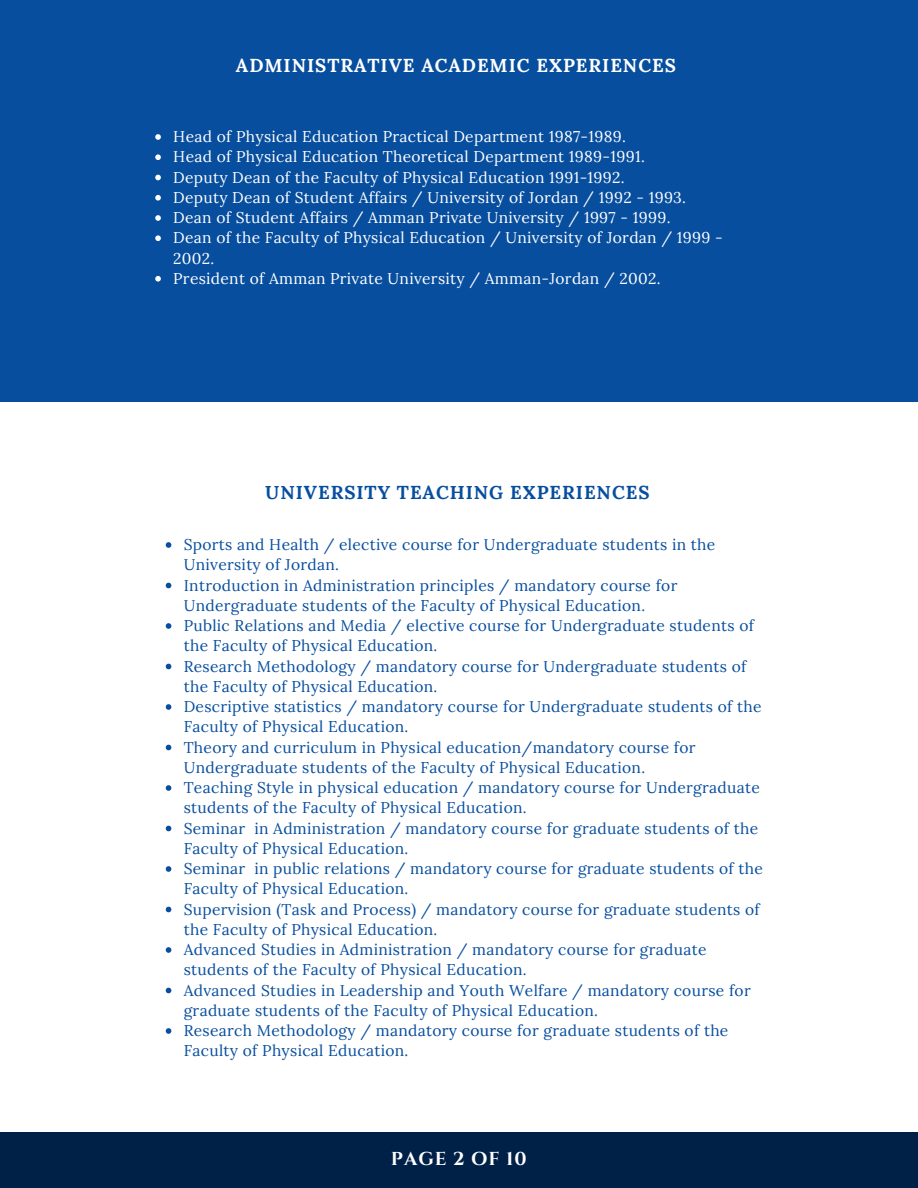
<style>
.page{position:relative;width:918px;height:1188px;background:#fff}
.page>*{position:absolute;margin:0;border:0;box-sizing:border-box;transform-origin:0 0}
.t1{font:700 18.75px "Lora";letter-spacing:.05em;color:#fff}
.t2{font:700 18.75px "Lora";letter-spacing:.05em;color:#074e9f}
.t3{font:700 18.75px "Cinzel";letter-spacing:.05em;color:#fff}
.t4{font:15.6px/20.2px "Lora";letter-spacing:.02em;color:#074e9f}
.t5{font:15.6px/20.2px "Lora";letter-spacing:.02em;color:#fff}
</style>
<div class="page">
<div style="left:0;top:0;width:918px;height:402px;background:#074e9f"></div>
<svg style="left:155px;top:134px;width:6px;height:6px"></svg>
<svg style="left:155px;top:154px;width:6px;height:6px"></svg>
<svg style="left:155px;top:175px;width:6px;height:5px"></svg>
<svg style="left:155px;top:195px;width:6px;height:6px"></svg>
<svg style="left:155px;top:215px;width:6px;height:6px"></svg>
<svg style="left:155px;top:235px;width:6px;height:6px"></svg>
<svg style="left:155px;top:276px;width:6px;height:6px"></svg>
<svg style="left:166px;top:542px;width:5px;height:6px"></svg>
<svg style="left:166px;top:583px;width:5px;height:5px"></svg>
<svg style="left:166px;top:623px;width:5px;height:6px"></svg>
<svg style="left:166px;top:664px;width:5px;height:5px"></svg>
<svg style="left:166px;top:704px;width:5px;height:6px"></svg>
<svg style="left:166px;top:745px;width:5px;height:5px"></svg>
<svg style="left:166px;top:785px;width:5px;height:6px"></svg>
<svg style="left:166px;top:826px;width:5px;height:5px"></svg>
<svg style="left:166px;top:866px;width:5px;height:6px"></svg>
<svg style="left:166px;top:907px;width:5px;height:5px"></svg>
<svg style="left:166px;top:947px;width:5px;height:6px"></svg>
<svg style="left:166px;top:988px;width:5px;height:5px"></svg>
<svg style="left:166px;top:1028px;width:5px;height:6px"></svg>
<div style="left:0;top:1132px;width:918px;height:56px;background:#002147"></div>
<p class="t1" style="left:236px;top:53px;width:441px">ADMINISTRATIVE ACADEMIC EXPERIENCES</p>
<p class="t5" style="left:173px;top:126px;width:551px">Head of Physical Education Practical Department 1987-1989.<br>Head of Physical Education Theoretical Department 1989-1991.<br>Deputy Dean of the Faculty of Physical Education 1991-1992.<br>Deputy Dean of Student Affairs / University of Jordan / 1992 - 1993.<br>Dean of Student Affairs / Amman Private University / 1997 - 1999.<br>Dean of the Faculty of Physical Education / University of Jordan / 1999 - 2002.<br>President of Amman Private University / Amman-Jordan / 2002.</p>
<p class="t2" style="left:265px;top:480px;width:386px">UNIVERSITY TEACHING EXPERIENCES</p>
<p class="t4" style="left:184px;top:534px;width:581px">Sports and Health / elective course for Undergraduate students in the University of Jordan.<br>Introduction in Administration principles / mandatory course for Undergraduate students of the Faculty of Physical Education.<br>Public Relations and Media / elective course for Undergraduate students of the Faculty of Physical Education.<br>Research Methodology / mandatory course for Undergraduate students of the Faculty of Physical Education.<br>Descriptive statistics / mandatory course for Undergraduate students of the Faculty of Physical Education.<br>Theory and curriculum in Physical education/mandatory course for Undergraduate students of the Faculty of Physical Education.<br>Teaching Style in physical education / mandatory course for Undergraduate students of the Faculty of Physical Education.<br>Seminar in Administration / mandatory course for graduate students of the Faculty of Physical Education.<br>Seminar in public relations / mandatory course for graduate students of the Faculty of Physical Education.<br>Supervision (Task and Process) / mandatory course for graduate students of the Faculty of Physical Education.<br>Advanced Studies in Administration / mandatory course for graduate students of the Faculty of Physical Education.<br>Advanced Studies in Leadership and Youth Welfare / mandatory course for graduate students of the Faculty of Physical Education.<br>Research Methodology / mandatory course for graduate students of the Faculty of Physical Education.</p>
<p class="t3" style="left:391px;top:1147px;width:137px">PAGE 2 OF 10</p>
</div>
